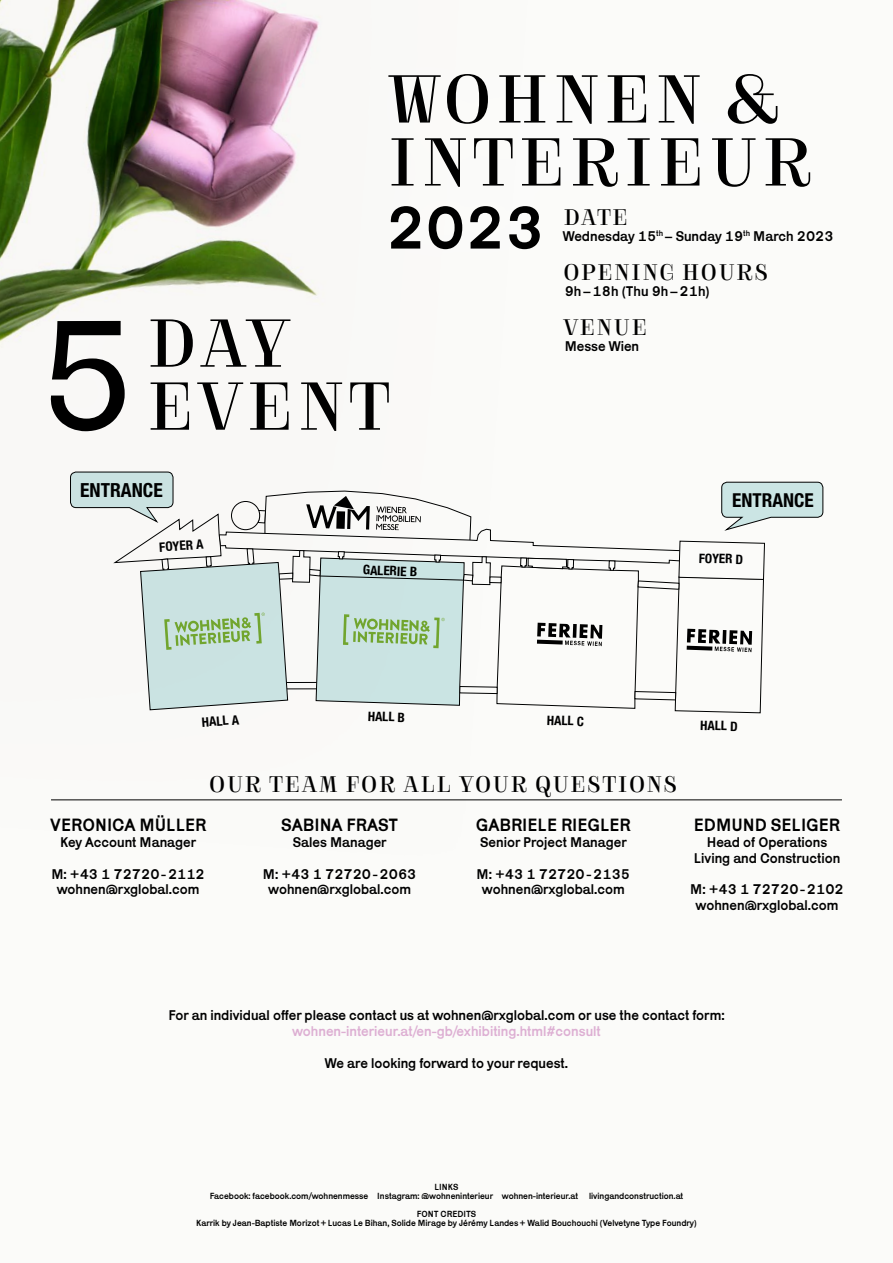
<style>
.page{position:relative;width:893px;height:1263px;background:#fbfbf9}
.page>*{position:absolute;margin:0;border:0;box-sizing:border-box;transform-origin:0 0}
.t1{font:63px/63px "Solide Mirage Etroit";color:#000}
.t2{font:61.5px "Karrik";color:#000}
.t3{font:21px "Solide Mirage Etroit";color:#000}
.t4{font:700 condensed 19.5px "Helvetica Neue LT Pro";color:#010202}
.t5{font:700 condensed 19.2px "Helvetica Neue LT Pro";color:#010202}
.t6{font:18px "Karrik";color:#000}
.t7{font:14.25px/15.8px "Karrik";color:#000;text-align:center}
.t8{font:14.25px "Karrik";color:#ddafd3}
.t9{font:700 condensed 13.05px "Helvetica Neue LT Pro";color:#000}
.t10{font:700 condensed 13.05px "Helvetica Neue LT Pro";color:#010202}
.t11{font:700 condensed 13.05px "Helvetica Neue LT Pro";color:#010203}
.t12{font:9px/9px "Karrik";color:#000;text-align:center}
</style>
<div class="page">
<img style="left:0;top:0;width:529px;height:801px">
<div style="left:43px;top:420px;width:786px;height:349px;background:#fafaf8"></div>
<hr style="left:51px;top:799px;width:791px;height:1px;background:#000">
<div style="left:338px;top:20px;width:525px;height:283px;background:#fff"></div>
<div style="left:20px;top:289px;width:135px;height:173px;background:#fff;opacity:.39"></div>
<svg style="left:51px;top:321px;width:74px;height:110px"></svg>
<svg style="left:70px;top:471px;width:753px;height:242px"></svg>
<h1 class="t1" style="left:145px;top:307px;width:151px">DAY</h1>
<h1 class="t1" style="left:386px;top:63px;width:430px">WOHNEN &amp;<br>INTERIEUR</h1>
<h2 class="t2" style="left:386px;top:176px;width:160px">2023</h2>
<h3 class="t3" style="left:563px;top:201px;width:67px">DATE</h3>
<p class="t7" style="left:563px;top:227px;width:272px">Wednesday 15<sup>th</sup> – Sunday 19<sup>th</sup> March 2023</p>
<h3 class="t3" style="left:563px;top:256px;width:208px">OPENING HOURS</h3>
<p class="t7" style="left:565px;top:282px;width:146px">9h – 18h (Thu 9h – 21h)</p>
<h3 class="t3" style="left:563px;top:311px;width:87px">VENUE</h3>
<p class="t7" style="left:565px;top:337px;width:76px">Messe Wien</p>
<h1 class="t1" style="left:145px;top:370px;width:249px">EVENT</h1>
<h3 class="t4" style="left:80px;top:478px;width:84px">ENTRANCE</h3>
<p class="t10" style="left:159px;top:539px;width:46px;rotate:-4deg">FOYER A</p>
<p class="t9" style="left:363px;top:562px;width:56px;rotate:2deg">GALERIE B</p>
<h3 class="t5" style="left:732px;top:488px;width:83px">ENTRANCE</h3>
<p class="t11" style="left:699px;top:550px;width:46px;rotate:2deg">FOYER D</p>
<p class="t9" style="left:201px;top:714px;width:39px;rotate:-4deg">HALL A</p>
<p class="t9" style="left:368px;top:708px;width:39px;rotate:2deg">HALL B</p>
<p class="t9" style="left:547px;top:712px;width:38px;rotate:2deg">HALL C</p>
<p class="t9" style="left:700px;top:717px;width:39px;rotate:1deg">HALL D</p>
<h3 class="t3" style="left:209px;top:768px;width:471px">OUR TEAM FOR ALL YOUR QUESTIONS</h3>
<p class="t6" style="left:50px;top:810px;width:158px">VERONICA MÜLLER</p>
<p class="t7" style="left:60px;top:833px;width:137px">Key Account Manager</p>
<p class="t7" style="left:51px;top:864px;width:155px">M: +43 1 72720 - 2112 wohnen@rxglobal.com</p>
<p class="t6" style="left:281px;top:810px;width:118px">SABINA FRAST</p>
<p class="t7" style="left:293px;top:833px;width:95px">Sales Manager</p>
<p class="t7" style="left:263px;top:864px;width:155px">M: +43 1 72720 - 2063 wohnen@rxglobal.com</p>
<p class="t6" style="left:476px;top:810px;width:156px">GABRIELE RIEGLER</p>
<p class="t7" style="left:480px;top:833px;width:148px">Senior Project Manager</p>
<p class="t7" style="left:477px;top:864px;width:155px">M: +43 1 72720 - 2135 wohnen@rxglobal.com</p>
<p class="t6" style="left:694px;top:810px;width:148px">EDMUND SELIGER</p>
<p class="t7" style="left:694px;top:833px;width:148px">Head of Operations<br>Living and Construction</p>
<p class="t7" style="left:690px;top:880px;width:155px">M: +43 1 72720 - 2102 wohnen@rxglobal.com</p>
<p class="t7" style="left:168px;top:1006px;width:558px">For an individual offer please contact us at wohnen@rxglobal.com or use the contact form:</p>
<p class="t8" style="left:292px;top:1019px;width:310px">wohnen-interieur.at/en-gb/exhibiting.html#consult</p>
<p class="t7" style="left:325px;top:1053px;width:245px">We are looking forward to your request.</p>
<p class="t12" style="left:210px;top:1181px;width:475px">LINKS<br>Facebook: facebook.com/wohnenmesse Instagram: @wohneninterieur wohnen-interieur.at livingandconstruction.at</p>
<p class="t12" style="left:196px;top:1208px;width:502px">FONT CREDITS<br>Karrik by Jean-Baptiste Morizot + Lucas Le Bihan, Solide Mirage by Jérémy Landes + Walid Bouchouchi (Velvetyne Type Foundry)</p>
</div>
